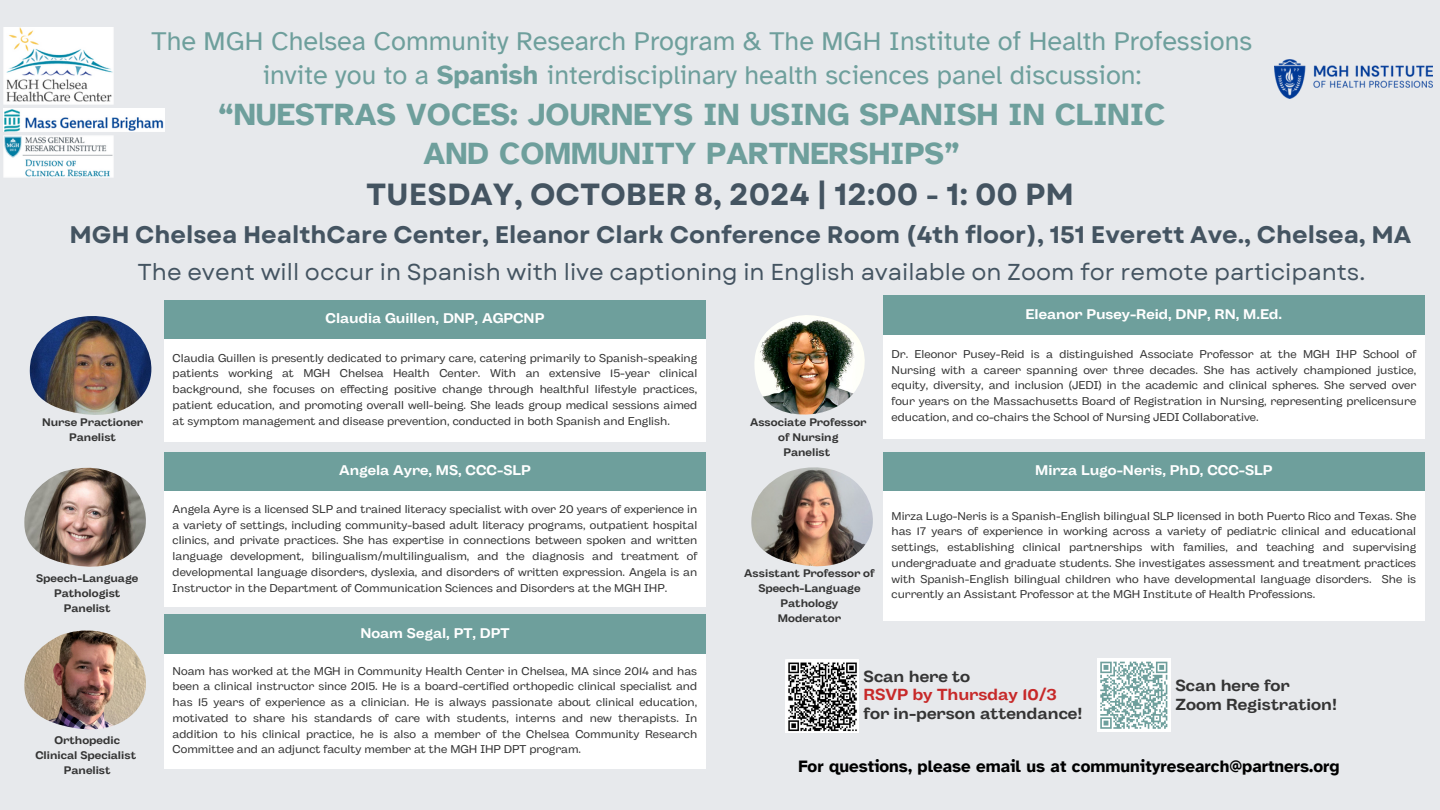
<style>
.page{position:relative;width:1440px;height:810px;background:#e7e9ec}
.page>*{position:absolute;margin:0;border:0;box-sizing:border-box;transform-origin:0 0}
.t1{font:700 31.6px/39px "Atkinson Hyperlegible";color:#6e9f9c;text-align:center}
.t2{font:700 30.6px "Garet";color:#445461}
.t3{font:27px/33.8px "Atkinson Hyperlegible";color:#6e9f9c;text-align:center}
.t4{font:700 24px "Garet";color:#445461}
.t5{font:23px "Garet";color:#445461}
.t6{font:700 17px "Atkinson Hyperlegible";color:#000}
.t7{font:700 16px/18.8px "Body Grotesque Fit";color:#343434}
.t8{font:700 14px "Body Grotesque Fit";color:#fff}
.t9{font:11.3px/15.8px "Body Grotesque Fit";color:#343434;text-align:justify}
.t10{font:700 11px/15px "Body Grotesque Fit";color:#343434;text-align:center}
.s1{font-weight:700}
.s2{color:#c72929}
</style>
<div class="page">
<div style="left:164px;top:300px;width:542px;height:40px;background:#6e9f9c"></div>
<div style="left:164px;top:340px;width:542px;height:102px;background:#fff"></div>
<img style="left:30px;top:316px;width:121px;height:99px">
<img style="left:754px;top:315px;width:111px;height:100px">
<img style="left:4px;top:109px;width:160px;height:22px">
<div style="left:883px;top:296px;width:542px;height:40px;background:#6e9f9c"></div>
<div style="left:883px;top:335px;width:542px;height:103px;background:#fff"></div>
<div style="left:883px;top:452px;width:542px;height:40px;background:#6e9f9c"></div>
<div style="left:883px;top:492px;width:542px;height:129px;background:#fff"></div>
<div style="left:164px;top:452px;width:542px;height:40px;background:#6e9f9c"></div>
<div style="left:164px;top:492px;width:542px;height:115px;background:#fff"></div>
<img style="left:751px;top:467px;width:122px;height:99px">
<img style="left:24px;top:468px;width:122px;height:99px">
<img style="left:4px;top:28px;width:110px;height:76px">
<img style="left:4px;top:136px;width:110px;height:41px">
<div style="left:164px;top:615px;width:542px;height:40px;background:#6e9f9c"></div>
<div style="left:164px;top:654px;width:542px;height:114px;background:#fff"></div>
<img style="left:24px;top:630px;width:122px;height:99px">
<div style="left:1097px;top:658px;width:74px;height:74px;background:#fff"></div>
<svg style="left:1100px;top:661px;width:68px;height:68px"></svg>
<img style="left:1274px;top:59px;width:158px;height:39px">
<img style="left:785px;top:659px;width:74px;height:74px">
<p class="t3" style="left:152px;top:24px;width:1102px">The MGH Chelsea Community Research Program &amp; The MGH Institute of Health Professions invite you to a <span class="s1">Spanish</span> interdisciplinary health sciences panel discussion:</p>
<p class="t1" style="left:218px;top:95px;width:949px">“NUESTRAS VOCES: JOURNEYS IN USING SPANISH IN CLINIC<br>AND COMMUNITY PARTNERSHIPS”</p>
<p class="t2" style="left:366px;top:172px;width:709px">TUESDAY, OCTOBER 8, 2024 | 12:00 - 1: 00 PM</p>
<p class="t4" style="left:69px;top:218px;width:1344px">MGH Chelsea HealthCare Center, Eleanor Clark Conference Room (4th floor), 151 Everett Ave., Chelsea, MA</p>
<p class="t5" style="left:137px;top:255px;width:1229px">The event will occur in Spanish with live captioning in English available on Zoom for remote participants.</p>
<p class="t10" style="left:42px;top:415px;width:103px">Nurse Practioner<br>Panelist</p>
<p class="t10" style="left:36px;top:571px;width:104px">Speech-Language<br>Pathologist<br>Panelist</p>
<p class="t10" style="left:35px;top:734px;width:102px">Orthopedic<br>Clinical Specialist<br>Panelist</p>
<h2 class="t8" style="left:326px;top:310px;width:220px">Claudia Guillen, DNP, AGPCNP</h2>
<p class="t9" style="left:173px;top:351px;width:526px">Claudia Guillen is presently dedicated to primary care, catering primarily to Spanish-speaking patients working at MGH Chelsea Health Center. With an extensive 15-year clinical background, she focuses on effecting positive change through healthful lifestyle practices, patient education, and promoting overall well-being. She leads group medical sessions aimed at symptom management and disease prevention, conducted in both Spanish and English.</p>
<p class="t8" style="left:339px;top:462px;width:193px">Angela Ayre, MS, CCC-SLP</p>
<p class="t9" style="left:173px;top:502px;width:526px">Angela Ayre is a licensed SLP and trained literacy specialist with over 20 years of experience in a variety of settings, including community-based adult literacy programs, outpatient hospital clinics, and private practices. She has expertise in connections between spoken and written language development, bilingualism/multilingualism, and the diagnosis and treatment of developmental language disorders, dyslexia, and disorders of written expression. Angela is an Instructor in the Department of Communication Sciences and Disorders at the MGH IHP.</p>
<p class="t8" style="left:360px;top:625px;width:151px">Noam Segal, PT, DPT</p>
<p class="t9" style="left:173px;top:664px;width:526px">Noam has worked at the MGH in Community Health Center in Chelsea, MA since 2014 and has been a clinical instructor since 2015. He is a board-certified orthopedic clinical specialist and has 15 years of experience as a clinician. He is always passionate about clinical education, motivated to share his standards of care with students, interns and new therapists. In addition to his clinical practice, he is also a member of the Chelsea Community Research Committee and an adjunct faculty member at the MGH IHP DPT program.</p>
<p class="t10" style="left:750px;top:416px;width:118px">Associate Professor</p>
<p class="t10" style="left:778px;top:431px;width:62px">of Nursing</p>
<p class="t10" style="left:783px;top:446px;width:48px">Panelist</p>
<p class="t10" style="left:744px;top:567px;width:132px">Assistant Professor of<br>Speech-Language<br>Pathology</p>
<p class="t10" style="left:778px;top:612px;width:65px">Moderator</p>
<h1 class="t8" style="left:1026px;top:306px;width:258px">Eleanor Pusey-Reid, DNP, RN, M.Ed.</h1>
<p class="t9" style="left:892px;top:347px;width:526px">Dr. Eleonor Pusey-Reid is a distinguished Associate Professor at the MGH IHP School of Nursing with a career spanning over three decades. She has actively championed justice, equity, diversity, and inclusion (JEDI) in the academic and clinical spheres. She served over four years on the Massachusetts Board of Registration in Nursing, representing prelicensure education, and co-chairs the School of Nursing JEDI Collaborative.</p>
<h3 class="t8" style="left:1035px;top:462px;width:239px">Mirza Lugo-Neris, PhD, CCC-SLP</h3>
<h4 class="t9" style="left:892px;top:509px;width:526px">Mirza Lugo-Neris is a Spanish-English bilingual SLP licensed in both Puerto Rico and Texas. She has 17 years of experience in working across a variety of pediatric clinical and educational settings, establishing clinical partnerships with families, and teaching and supervising undergraduate and graduate students. She investigates assessment and treatment practices with Spanish-English bilingual children who have developmental language disorders. She is currently an Assistant Professor at the MGH Institute of Health Professions.</h4>
<p class="t7" style="left:864px;top:668px;width:220px">Scan here to<br><span class="s2">RSVP by Thursday 10/3 </span>for in-person attendance!</p>
<h5 class="t7" style="left:1175px;top:677px;width:163px">Scan here for<br>Zoom Registration!</h5>
<p class="t6" style="left:798px;top:755px;width:543px">For questions, please email us at communityresearch@partners.org</p>
</div>
